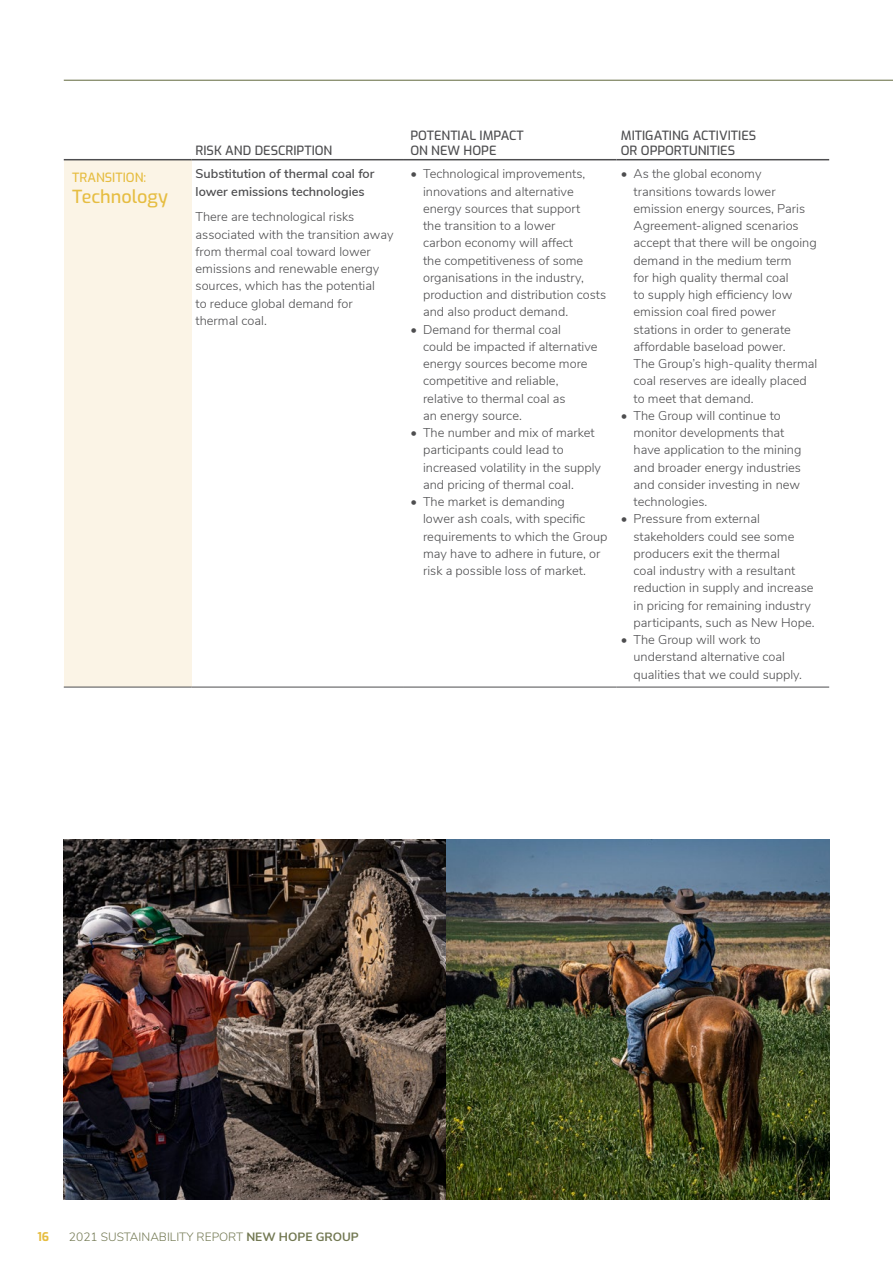
<style>
.page{position:relative;width:893px;height:1263px;background:#fff}
.page>*{position:absolute;margin:0;border:0;box-sizing:border-box;transform-origin:0 0}
.t1{font:500 18px "Exo";color:#e6bd41}
.t2{font:300 12.75px/17.2px "Nunito Sans";color:#4d4d4f}
.t3{font:500 12.75px/14.2px "Exo";color:#4d4d4f}
.t4{font:600 12.75px/17.2px "Nunito Sans";color:#4d4d4f}
.t5{font:500 12.75px "Exo";color:#e6bd41}
.t6{font:300 12px "Nunito Sans";color:#727852}
.t7{font:700 12px "Exo";color:#e6bd41}
.s1{font-weight:700}
</style>
<div class="page">
<hr style="left:64px;top:80px;width:829px;height:1px;background:#727852">
<div style="left:64px;top:160px;width:127px;height:527px;background:#fbf4e6"></div>
<hr style="left:404px;top:687px;width:213px;height:1px;background:#4d4d4f">
<hr style="left:617px;top:687px;width:212px;height:1px;background:#4d4d4f">
<hr style="left:64px;top:159px;width:127px;height:1px;background:#4d4d4f">
<hr style="left:64px;top:687px;width:127px;height:1px;background:#4d4d4f">
<hr style="left:191px;top:687px;width:213px;height:1px;background:#4d4d4f">
<hr style="left:191px;top:159px;width:213px;height:1px;background:#4d4d4f">
<hr style="left:404px;top:159px;width:213px;height:1px;background:#4d4d4f">
<hr style="left:617px;top:159px;width:212px;height:1px;background:#4d4d4f">
<img style="left:64px;top:840px;width:382px;height:359px">
<img style="left:446px;top:840px;width:383px;height:359px">
<p class="t5" style="left:72px;top:168px;width:75px">TRANSITION:</p>
<h1 class="t1" style="left:72px;top:184px;width:97px">Technology</h1>
<p class="t3" style="left:196px;top:142px;width:138px">RISK AND DESCRIPTION</p>
<p class="t4" style="left:196px;top:164px;width:180px">Substitution of thermal coal for lower emissions technologies</p>
<p class="t2" style="left:196px;top:207px;width:200px">There are technological risks associated with the transition away from thermal coal toward lower emissions and renewable energy sources, which has the potential<br>to reduce global demand for thermal coal.</p>
<p class="t3" style="left:410px;top:128px;width:115px">POTENTIAL IMPACT<br>ON NEW HOPE</p>
<p class="t3" style="left:621px;top:128px;width:137px">MITIGATING ACTIVITIES<br>OR OPPORTUNITIES</p>
<p class="t2" style="left:423px;top:164px;width:185px;text-indent:-13px">• Technological improvements, innovations and alternative energy sources that support<br>the transition to a lower<br>carbon economy will affect<br>the competitiveness of some organisations in the industry, production and distribution costs and also product demand.</p>
<p class="t2" style="left:423px;top:320px;width:176px;text-indent:-13px">• Demand for thermal coal<br>could be impacted if alternative energy sources become more competitive and reliable, relative to thermal coal as<br>an energy source.</p>
<p class="t2" style="left:423px;top:423px;width:179px;text-indent:-13px">• The number and mix of market participants could lead to increased volatility in the supply and pricing of thermal coal.</p>
<p class="t2" style="left:423px;top:492px;width:186px;text-indent:-13px">• The market is demanding<br>lower ash coals, with specific requirements to which the Group may have to adhere in future, or risk a possible loss of market.</p>
<p class="t2" style="left:634px;top:164px;width:185px;text-indent:-13px">• As the global economy transitions towards lower emission energy sources, Paris<br>Agreement-aligned scenarios accept that there will be ongoing demand in the medium term<br>for high quality thermal coal<br>to supply high efficiency low emission coal fired power stations in order to generate affordable baseload power.<br>The Group’s high-quality thermal coal reserves are ideally placed to meet that demand.</p>
<p class="t2" style="left:634px;top:406px;width:169px;text-indent:-13px">• The Group will continue to monitor developments that have application to the mining and broader energy industries and consider investing in new technologies.</p>
<p class="t2" style="left:634px;top:509px;width:182px;text-indent:-13px">• Pressure from external stakeholders could see some producers exit the thermal<br>coal industry with a resultant reduction in supply and increase in pricing for remaining industry participants, such as New Hope.</p>
<p class="t2" style="left:634px;top:630px;width:170px;text-indent:-13px">• The Group will work to understand alternative coal qualities that we could supply.</p>
<p class="t7" style="left:38px;top:1228px;width:13px">16</p>
<p class="t6" style="left:69px;top:1228px;width:291px">2021 SUSTAINABILITY REPORT <span class="s1">NEW HOPE GROUP</span></p>
</div>
